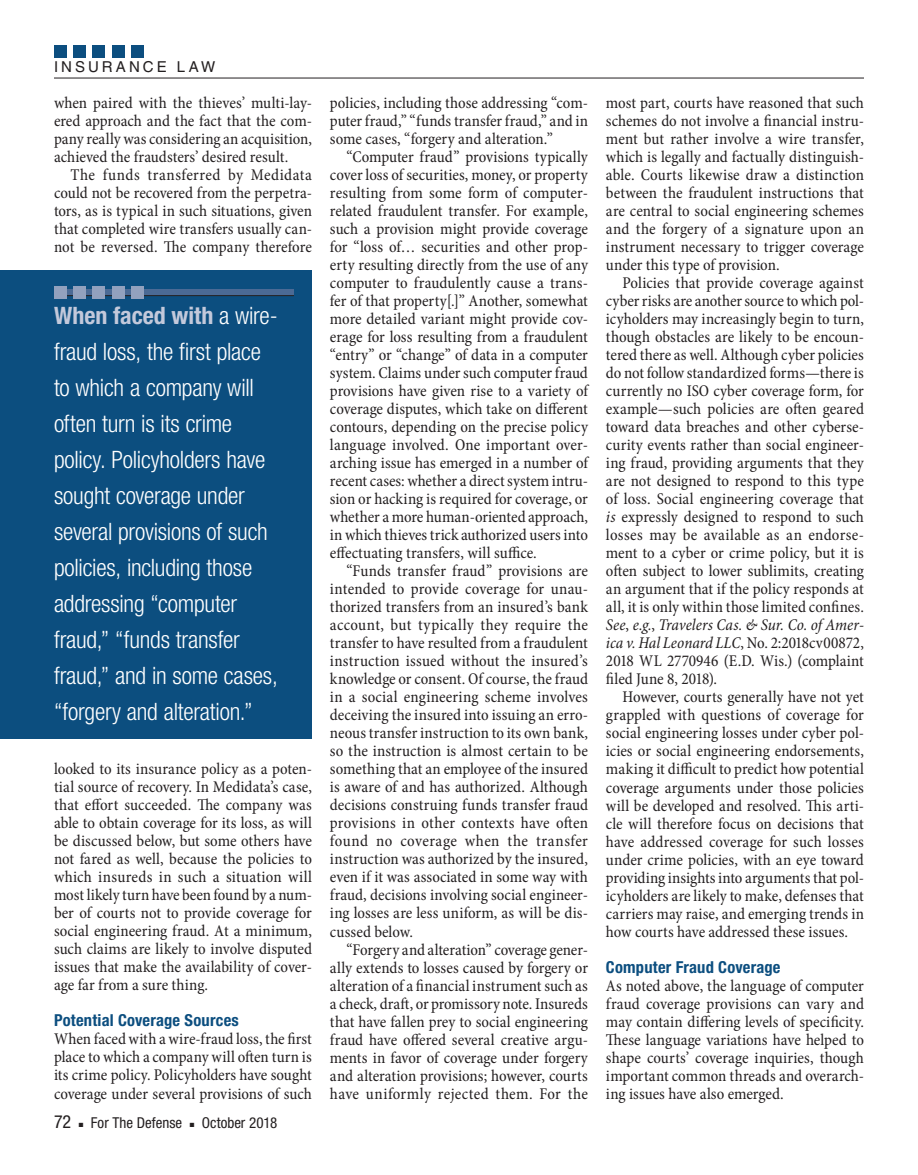
<style>
.page{position:relative;width:918px;height:1175px;background:#fff}
.page>*{position:absolute;margin:0;border:0;box-sizing:border-box;transform-origin:0 0}
.t1{font:300 condensed 24px/36px "Helvetica Neue";letter-spacing:-.01em;color:#fff}
.t2{font:condensed 18px "Helvetica Neue";color:#231f20}
.t3{font:condensed 16.5px/18px "Minion Pro";color:#231f20;text-align:justify}
.t4{font:700 condensed 16.5px "Helvetica Neue";letter-spacing:.015em;color:#0c4e7f}
.t5{font:condensed 15px "Helvetica Neue";color:#231f20}
.t6{font:15px "Helvetica";letter-spacing:.2em;color:#231f20}
.s1{font-weight:700;color:#c3c9db}
.s2{font-style:italic}
</style>
<div class="page">
<hr style="left:54px;top:78px;width:810px;height:1px;background:#231f20">
<div style="left:54px;top:45px;width:12px;height:12px;background:#0c4e7f"></div>
<div style="left:73px;top:45px;width:13px;height:12px;background:#0c4e7f"></div>
<div style="left:93px;top:45px;width:12px;height:12px;background:#0c4e7f"></div>
<div style="left:112px;top:45px;width:13px;height:12px;background:#0c4e7f"></div>
<div style="left:132px;top:45px;width:12px;height:12px;background:#0c4e7f"></div>
<div style="left:0;top:270px;width:312px;height:468px;background:#0c4e7f"></div>
<div style="left:54px;top:290px;width:240px;height:6px;background:#4b6a95"></div>
<hr style="left:54px;top:295px;width:240px;height:1px;background:#231f20">
<div style="left:54px;top:286px;width:12px;height:13px;background:#92a1be"></div>
<div style="left:73px;top:286px;width:13px;height:13px;background:#92a1be"></div>
<div style="left:93px;top:286px;width:12px;height:13px;background:#92a1be"></div>
<div style="left:112px;top:286px;width:13px;height:13px;background:#92a1be"></div>
<div style="left:132px;top:286px;width:12px;height:13px;background:#92a1be"></div>
<p class="t6" style="left:54px;top:58px;width:163px">INSURANCE LAW</p>
<p class="t3" style="left:54px;top:94px;width:259px">when paired with the thieves’ multi-lay&shy;ered approach and the fact that the com&shy;pany really was considering an acquisition, achieved the fraudsters’ desired result.</p>
<p class="t3" style="left:54px;top:166px;width:260px;text-indent:16px">The funds transferred by Medidata could not be recovered from the perpetra&shy;tors, as is typical in such situations, given that completed wire transfers usually can&shy;not be reversed. The company therefore</p>
<p class="t1" style="left:54px;top:297px;width:225px"><span class="s1">When faced with</span> a wire&shy;fraud loss, the first place to which a company will often turn is its crime policy. Policyholders have sought coverage under several provisions of such policies, including those addressing “computer fraud,” “funds transfer fraud,” and in some cases, “forgery and alteration.”</p>
<p class="t3" style="left:54px;top:760px;width:260px">looked to its insurance policy as a poten&shy;tial source of recovery. In Medidata’s case, that effort succeeded. The company was able to obtain coverage for its loss, as will be discussed below, but some others have not fared as well, because the policies to which insureds in such a situation will most likely turn have been found by a num&shy;ber of courts not to provide coverage for social engineering fraud. At a minimum, such claims are likely to involve disputed issues that make the availability of cover&shy;age far from a sure thing.</p>
<p class="t4" style="left:54px;top:1010px;width:186px">Potential Coverage Sources</p>
<p class="t3" style="left:54px;top:1030px;width:260px">When faced with a wire-fraud loss, the first place to which a company will often turn is its crime policy. Policyholders have sought coverage under several provisions of such</p>
<p class="t2" style="left:54px;top:1111px;width:19px">72</p>
<p class="t5" style="left:79px;top:1114px;width:105px">■ For The Defense</p>
<p class="t5" style="left:190px;top:1114px;width:89px">■ October 2018</p>
<p class="t3" style="left:330px;top:94px;width:259px">policies, including those addressing “com&shy;puter fraud,” “funds transfer fraud,” and in some cases, “forgery and alteration.”</p>
<p class="t3" style="left:330px;top:148px;width:260px;text-indent:16px">“Computer fraud” provisions typically cover loss of securities, money, or property resulting from some form of computer&shy;related fraudulent transfer. For example, such a provision might provide coverage for “loss of… securities and other prop&shy;erty resulting directly from the use of any computer to fraudulently cause a trans&shy;fer of that property[.]” Another, somewhat more detailed variant might provide cov&shy;erage for loss resulting from a fraudulent “entry” or “change” of data in a computer system. Claims under such computer fraud provisions have given rise to a variety of coverage disputes, which take on different contours, depending on the precise policy language involved. One important over&shy;arching issue has emerged in a number of recent cases: whether a direct system intru&shy;sion or hacking is required for coverage, or whether a more human-oriented approach, in which thieves trick authorized users into effectuating transfers, will suffice.</p>
<p class="t3" style="left:330px;top:562px;width:260px;text-indent:16px">“Funds transfer fraud” provisions are intended to provide coverage for unau&shy;thorized transfers from an insured’s bank account, but typically they require the transfer to have resulted from a fraudulent instruction issued without the insured’s knowledge or consent. Of course, the fraud in a social engineering scheme involves deceiving the insured into issuing an erro&shy;neous transfer instruction to its own bank, so the instruction is almost certain to be something that an employee of the insured is aware of and has authorized. Although decisions construing funds transfer fraud provisions in other contexts have often found no coverage when the transfer instruction was authorized by the insured, even if it was associated in some way with fraud, decisions involving social engineer&shy;ing losses are less uniform, as will be dis&shy;cussed below.</p>
<p class="t3" style="left:330px;top:940px;width:260px;text-indent:16px">“Forgery and alteration” coverage gener&shy;ally extends to losses caused by forgery or alteration of a financial instrument such as a check, draft, or promissory note. Insureds that have fallen prey to social engineering fraud have offered several creative argu&shy;ments in favor of coverage under forgery and alteration provisions; however, courts have uniformly rejected them. For the</p>
<p class="t3" style="left:606px;top:94px;width:260px">most part, courts have reasoned that such schemes do not involve a financial instru&shy;ment but rather involve a wire transfer, which is legally and factually distinguish&shy;able. Courts likewise draw a distinction between the fraudulent instructions that are central to social engineering schemes and the forgery of a signature upon an instrument necessary to trigger coverage under this type of provision.</p>
<p class="t3" style="left:606px;top:274px;width:260px;text-indent:16px">Policies that provide coverage against cyber risks are another source to which pol&shy;icyholders may increasingly begin to turn, though obstacles are likely to be encoun&shy;tered there as well. Although cyber policies do not follow standardized forms—there is currently no ISO cyber coverage form, for example—such policies are often geared toward data breaches and other cyberse&shy;curity events rather than social engineer&shy;ing fraud, providing arguments that they are not designed to respond to this type of loss. Social engineering coverage that <span class="s2">is</span> expressly designed to respond to such losses may be available as an endorse&shy;ment to a cyber or crime policy, but it is often subject to lower sublimits, creating an argument that if the policy responds at all, it is only within those limited confines.<br><span class="s2">See</span>, <span class="s2">e.g.</span>, <span class="s2">Travelers Cas. &amp; Sur. Co. of Amer&shy;ica v. Hal Leonard LLC</span>, No. 2:2018cv00872, 2018 WL 2770946 (E.D. Wis.) (complaint filed June 8, 2018).</p>
<p class="t3" style="left:606px;top:688px;width:260px;text-indent:16px">However, courts generally have not yet grappled with questions of coverage for social engineering losses under cyber pol&shy;icies or social engineering endorsements, making it difficult to predict how potential coverage arguments under those policies will be developed and resolved. This arti&shy;cle will therefore focus on decisions that have addressed coverage for such losses under crime policies, with an eye toward providing insights into arguments that pol&shy;icyholders are likely to make, defenses that carriers may raise, and emerging trends in how courts have addressed these issues.</p>
<p class="t4" style="left:606px;top:956px;width:176px">Computer Fraud Coverage</p>
<p class="t3" style="left:606px;top:976px;width:260px">As noted above, the language of computer fraud coverage provisions can vary and may contain differing levels of specificity.<br>These language variations have helped to shape courts’ coverage inquiries, though important common threads and overarch&shy;ing issues have also emerged.</p>
</div>
